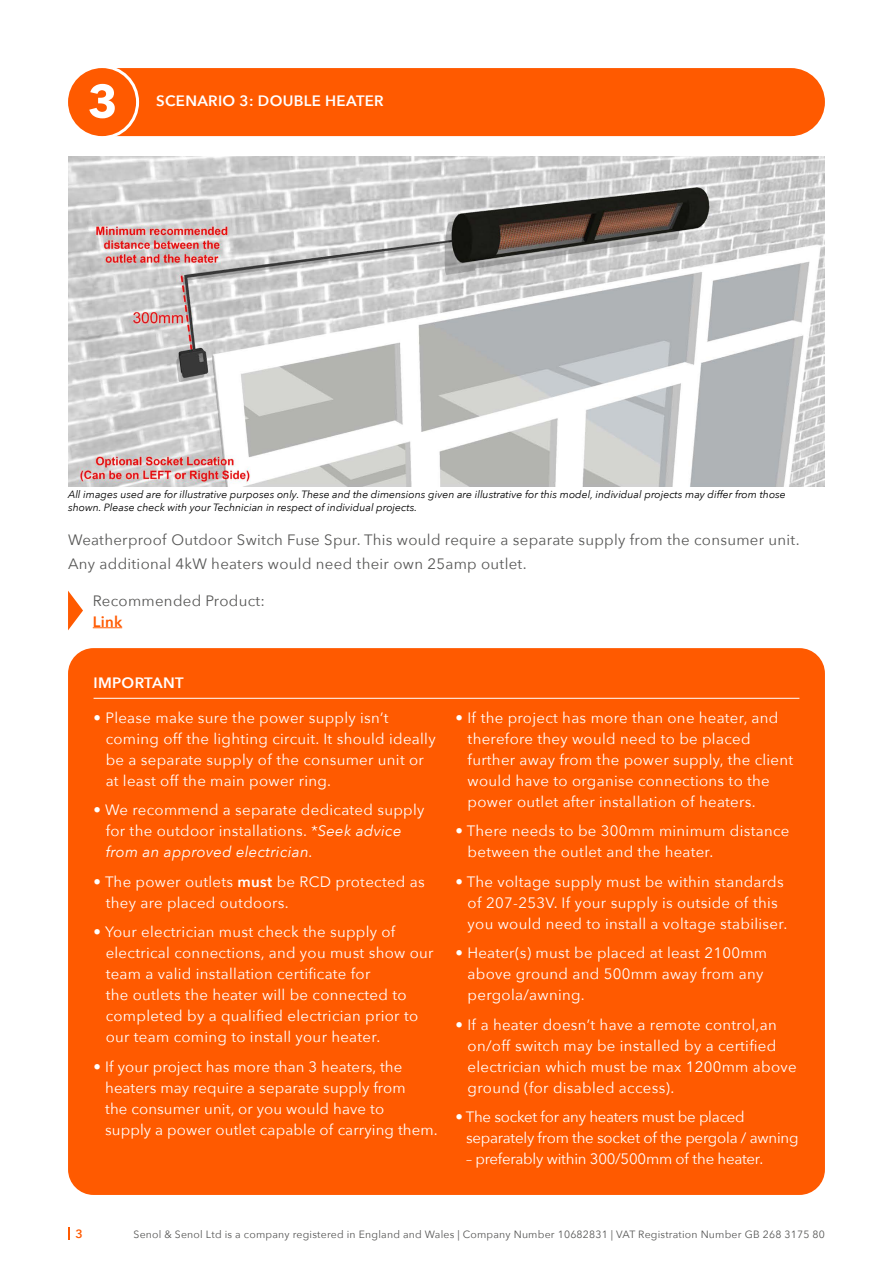
<style>
.page{position:relative;width:893px;height:1263px;background:#fff}
.page>*{position:absolute;margin:0;border:0;box-sizing:border-box;transform-origin:0 0}
.t1{font:15px/21px "Avenir Next";letter-spacing:.02em;color:#fff}
.t2{font:15px/24px "Avenir Next";letter-spacing:.02em;color:#575756}
.t3{font:15px/21px "Avenir Next";letter-spacing:-.015em;color:#fff}
.t4{font:600 15px "Avenir Next";letter-spacing:.02em;color:#fff}
.t5{font:600 15px "Avenir Next";color:#ff5a00}
.t6{font:600 12px "Avenir Next";color:#ff5a00}
.t7{font:italic 10.5px/12.6px "Avenir Next";color:#000}
.t8{font:10.5px "Avenir Next";letter-spacing:.02em;color:#575756}
.s1{font-style:italic}
.s2{font-weight:600}
</style>
<div class="page">
<svg style="left:69px;top:1227px;width:1px;height:13px"></svg>
<div style="left:118px;top:68px;width:707px;height:68px;background:#ff5a00"></div>
<div style="left:67px;top:67px;width:71px;height:71px;background:#ff5a00;border-radius:50%"></div>
<div style="left:65px;top:65px;width:74px;height:74px;border:3px solid #fff;border-radius:50%"></div>
<svg style="left:89px;top:84px;width:26px;height:34px"></svg>
<img style="left:68px;top:157px;width:757px;height:330px">
<svg style="left:93px;top:627px;width:29px;height:1px"></svg>
<div style="left:68px;top:648px;width:757px;height:547px;background:#ff5a00;border-radius:26px"></div>
<hr style="left:94px;top:698px;width:705px;height:1px;background:#fff">
<svg style="left:68px;top:591px;width:15px;height:39px"></svg>
<p class="t4" style="left:156px;top:88px;width:229px">SCENARIO 3: DOUBLE HEATER</p>
<p class="t7" style="left:68px;top:488px;width:719px">All images used are for illustrative purposes only. These and the dimensions given are illustrative for this model, individual projects may differ from those shown. Please check with your Technician in respect of individual projects.</p>
<p class="t2" style="left:68px;top:527px;width:733px">Weatherproof Outdoor Switch Fuse Spur. This would require a separate supply from the consumer unit.<br>Any additional 4kW heaters would need their own 25amp outlet.</p>
<p class="t2" style="left:93px;top:588px;width:174px">Recommended Product:</p>
<p class="t5" style="left:93px;top:608px;width:31px">Link</p>
<p class="t4" style="left:94px;top:669px;width:91px">IMPORTANT</p>
<p class="t1" style="left:106px;top:706px;width:331px;text-indent:-12px">• Please make sure the power supply isn’t coming off the lighting circuit. It should ideally be a separate supply of the consumer unit or at least off the main power ring.</p>
<p class="t1" style="left:106px;top:799px;width:320px;text-indent:-12px">• We recommend a separate dedicated supply for the outdoor installations. <span class="s1">*Seek advice from an approved electrician.</span></p>
<p class="t1" style="left:106px;top:870px;width:321px;text-indent:-12px">• The power outlets <span class="s2">must</span> be RCD protected as they are placed outdoors.</p>
<p class="t1" style="left:106px;top:921px;width:329px;text-indent:-12px">• Your electrician must check the supply of electrical connections, and you must show our team a valid installation certificate for<br>the outlets the heater will be connected to completed by a qualified electrician prior to our team coming to install your heater.</p>
<p class="t1" style="left:105px;top:1055px;width:334px;text-indent:-12px">• If your project has more than 3 heaters, the heaters may require a separate supply from<br>the consumer unit, or you would have to<br>supply a power outlet capable of carrying them.</p>
<p class="t1" style="left:468px;top:706px;width:327px;text-indent:-12px">• If the project has more than one heater, and therefore they would need to be placed further away from the power supply, the client would have to organise connections to the power outlet after installation of heaters.</p>
<p class="t1" style="left:468px;top:820px;width:323px;text-indent:-12px">• There needs to be 300mm minimum distance between the outlet and the heater.</p>
<p class="t1" style="left:468px;top:870px;width:321px;text-indent:-12px">• The voltage supply must be within standards of 207-253V. If your supply is outside of this you would need to install a voltage stabiliser.</p>
<p class="t1" style="left:468px;top:942px;width:301px;text-indent:-12px">• Heater(s) must be placed at least 2100mm above ground and 500mm away from any pergola/awning.</p>
<p class="t1" style="left:468px;top:1013px;width:330px;text-indent:-12px">• If a heater doesn’t have a remote control,an on/off switch may be installed by a certified electrician which must be max 1200mm above ground (for disabled access).</p>
<p class="t3" style="left:466px;top:1106px;width:334px;text-indent:-11px">• The socket for any heaters must be placed separately from the socket of the pergola / awning</p>
<p class="t3" style="left:466px;top:1148px;width:299px">– preferably within 300/500mm of the heater.</p>
<p class="t6" style="left:75px;top:1223px;width:9px">3</p>
<p class="t8" style="left:134px;top:1225px;width:693px">Senol &amp; Senol Ltd is a company registered in England and Wales | Company Number 10682831 | VAT Registration Number GB 268 3175 80</p>
</div>
